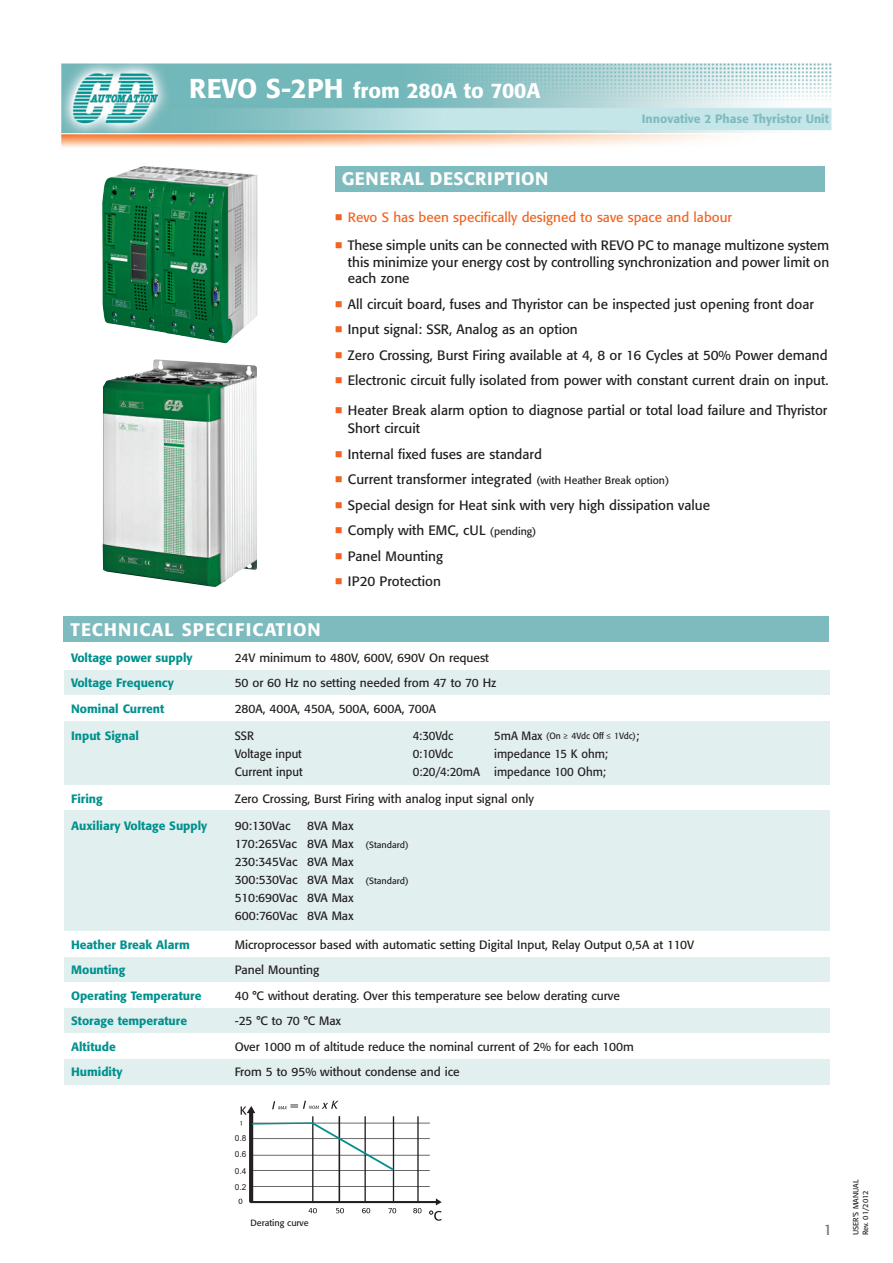
<style>
.page{position:relative;width:893px;height:1263px;background:#fff}
.page>*{position:absolute;margin:0;border:0;box-sizing:border-box;transform-origin:0 0}
.t1{font:500 21px "Formata";color:#fff}
.t2{font:500 18px "Formata";letter-spacing:.05em;color:#fff}
.t3{font:500 18px "Formata";letter-spacing:.03em;color:#fff}
.t4{font:15px "Formata";color:#76787b}
.t5{font:13.5px/25.5px "Formata";color:#231f20}
.t6{font:13.5px "Formata";color:#f36421}
.t7{font:12px/18px "Formata";color:#231f20}
.t8{font:500 12px "Formata";color:#00918e}
.t9{font:12px "Formata";color:#231f20;scale:.95 1}
.t10{font:500 12px "Formata";color:#7ebbbe}
.t11{font:9px "Formata";color:#231f20;scale:.95 1}
.t12{font:9px "Formata";color:#231f20}
.t13{font:8.25px/15.9px "Arial";color:#231f20}
.t14{font:7.5px/9.4px "Formata";color:#231f20}
.s1{font-size:27px}
.s2{font-size:10.5px}
.s3{font-size:12px}
.s4{font-family:"Eurostile"}
.s5{font-size:9px}
</style>
<div class="page">
<img style="left:59px;top:63px;width:773px;height:122px">
<img style="left:130px;top:170px;width:128px;height:173px">
<img style="left:103px;top:359px;width:154px;height:228px">
<div style="left:64px;top:617px;width:765px;height:25px;background:#7ebbbe"></div>
<div style="left:335px;top:166px;width:490px;height:25px;background:#7ebbbe"></div>
<hr style="left:250px;top:1112px;width:3px;height:90px;background:#231f20">
<hr style="left:250px;top:1200px;width:188px;height:3px;background:#231f20">
<hr style="left:251px;top:1186px;width:179px;height:1px;background:#231f20">
<hr style="left:251px;top:1170px;width:179px;height:1px;background:#231f20">
<hr style="left:251px;top:1155px;width:179px;height:1px;background:#231f20">
<hr style="left:251px;top:1138px;width:179px;height:1px;background:#231f20">
<hr style="left:251px;top:1123px;width:179px;height:1px;background:#231f20">
<hr style="left:313px;top:1116px;width:1px;height:86px;background:#231f20">
<hr style="left:339px;top:1116px;width:1px;height:86px;background:#231f20">
<hr style="left:365px;top:1116px;width:1px;height:86px;background:#231f20">
<hr style="left:393px;top:1116px;width:1px;height:86px;background:#231f20">
<hr style="left:418px;top:1116px;width:1px;height:86px;background:#231f20">
<svg style="left:308px;top:1208px;width:9px;height:5px"></svg>
<svg style="left:336px;top:1208px;width:8px;height:5px"></svg>
<svg style="left:362px;top:1208px;width:8px;height:5px"></svg>
<svg style="left:388px;top:1208px;width:8px;height:5px"></svg>
<svg style="left:413px;top:1208px;width:9px;height:5px"></svg>
<svg style="left:239px;top:1199px;width:3px;height:5px"></svg>
<svg style="left:272px;top:1101px;width:66px;height:8px"></svg>
<svg style="left:429px;top:1198px;width:13px;height:23px"></svg>
<svg style="left:241px;top:1106px;width:15px;height:9px"></svg>
<svg style="left:249px;top:1122px;width:148px;height:49px"></svg>
<div style="left:65px;top:670px;width:765px;height:25px;background:#e2efef"></div>
<div style="left:65px;top:811px;width:765px;height:120px;background:#e2efef"></div>
<div style="left:65px;top:957px;width:765px;height:25px;background:#e2efef"></div>
<div style="left:65px;top:1008px;width:765px;height:25px;background:#e2efef"></div>
<div style="left:65px;top:1059px;width:765px;height:25px;background:#e2efef"></div>
<div style="left:65px;top:721px;width:765px;height:64px;background:#e2efef"></div>
<h1 class="t1" style="left:189px;top:82px;width:353px"><span class="s1">REVO S-2PH</span> from 280A to 700A</h1>
<h2 class="t3" style="left:342px;top:171px;width:208px">GENERAL DESCRIPTION</h2>
<p class="t10" style="left:642px;top:114px;width:189px">Innovative 2 Phase Thyristor Unit</p>
<h2 class="t2" style="left:71px;top:622px;width:252px">TECHNICAL SPECIFICATION</h2>
<p class="t6" style="left:348px;top:211px;width:386px">Revo S has been specifically designed to save space and labour</p>
<p class="t5" style="left:348px;top:239px;width:483px;line-height:16.5px;text-align:justify">These simple units can be connected with REVO PC to manage multizone system this minimize your energy cost by controlling synchronization and power limit on each zone</p>
<p class="t5" style="left:348px;top:293px;width:482px">All circuit board, fuses and Thyristor can be inspected just opening front doar Input signal: SSR, Analog as an option<br>Zero Crossing, Burst Firing available at 4, 8 or 16 Cycles at 50% Power demand Electronic circuit fully isolated from power with constant current drain on input.</p>
<p class="t5" style="left:348px;top:403px;width:481px;line-height:18px">Heater Break alarm option to diagnose partial or total load failure and Thyristor<br>Short circuit</p>
<p class="t5" style="left:348px;top:443px;width:364px">Internal fixed fuses are standard<br>Current transformer integrated <span class="s2">(with Heather Break option)<br></span>Special design for Heat sink with very high dissipation value Comply with EMC, cUL <span class="s2">(pending)<br></span>Panel Mounting<br>IP20 Protection</p>
<p class="t8" style="left:71px;top:652px;width:123px">Voltage power supply</p>
<p class="t7" style="left:235px;top:650px;width:256px">24V minimum to 480V, 600V, 690V On request</p>
<p class="t8" style="left:71px;top:678px;width:104px">Voltage Frequency</p>
<p class="t7" style="left:235px;top:675px;width:263px">50 or 60 Hz no setting needed from 47 to 70 Hz</p>
<p class="t8" style="left:71px;top:703px;width:95px">Nominal Current</p>
<p class="t7" style="left:235px;top:701px;width:203px">280A, 400A, 450A, 500A, 600A, 700A</p>
<p class="t8" style="left:71px;top:730px;width:69px">Input Signal</p>
<p class="t9" style="left:235px;top:730px;width:22px">SSR</p>
<p class="t9" style="left:413px;top:730px;width:44px">4:30Vdc</p>
<p class="t11" style="left:494px;top:732px;width:154px"><span class="s3">5mA Max</span> (On <span class="s4">≥</span> 4Vdc Off <span class="s4">≤</span> 1Vdc)<span class="s3">;</span></p>
<p class="t9" style="left:235px;top:748px;width:72px">Voltage input</p>
<p class="t9" style="left:413px;top:748px;width:44px">0:10Vdc</p>
<p class="t9" style="left:494px;top:748px;width:121px">impedance 15 K ohm;</p>
<p class="t9" style="left:235px;top:766px;width:73px">Current input</p>
<p class="t9" style="left:413px;top:766px;width:205px">0:20/4:20mA impedance 100 Ohm;</p>
<p class="t8" style="left:71px;top:793px;width:33px">Firing</p>
<p class="t7" style="left:235px;top:790px;width:301px">Zero Crossing, Burst Firing with analog input signal only</p>
<p class="t8" style="left:71px;top:820px;width:138px">Auxiliary Voltage Supply</p>
<p class="t7" style="left:235px;top:818px;width:57px">90:130Vac</p>
<p class="t7" style="left:235px;top:818px;width:175px;text-indent:72px">8VA Max<br>170:265Vac 8VA Max <span class="s5">(Standard)<br></span>230:345Vac 8VA Max<br>300:530Vac 8VA Max <span class="s5">(Standard)<br></span>510:690Vac 8VA Max<br>600:760Vac 8VA Max</p>
<p class="t8" style="left:71px;top:939px;width:120px">Heather Break Alarm</p>
<p class="t7" style="left:235px;top:936px;width:461px">Microprocessor based with automatic setting Digital Input, Relay Output 0,5A at 110V</p>
<p class="t8" style="left:71px;top:965px;width:56px">Mounting</p>
<p class="t7" style="left:235px;top:962px;width:86px">Panel Mounting</p>
<p class="t8" style="left:71px;top:990px;width:132px">Operating Temperature</p>
<p class="t7" style="left:235px;top:987px;width:387px">40 °C without derating. Over this temperature see below derating curve</p>
<p class="t8" style="left:71px;top:1016px;width:118px">Storage temperature</p>
<p class="t7" style="left:235px;top:1013px;width:108px">-25 °C to 70 °C Max</p>
<p class="t8" style="left:71px;top:1041px;width:46px">Altitude</p>
<p class="t7" style="left:235px;top:1038px;width:401px">Over 1000 m of altitude reduce the nominal current of 2% for each 100m</p>
<p class="t8" style="left:71px;top:1067px;width:53px">Humidity</p>
<p class="t7" style="left:235px;top:1064px;width:226px">From 5 to 95% without condense and ice</p>
<p class="t13" style="left:235px;top:1130px;width:13px">0 8<br>0 6</p>
<p class="t13" style="left:235px;top:1163px;width:13px">0 4<br>0 2</p>
<p class="t12" style="left:250px;top:1219px;width:60px">Derating curve</p>
<p class="t4" style="left:824px;top:1224px;width:10px">1</p>
<p class="t14" style="left:852px;top:1235px;width:57px;rotate:-90deg">USER’S MANUAL<br>Rev. 01/2012</p>
</div>
